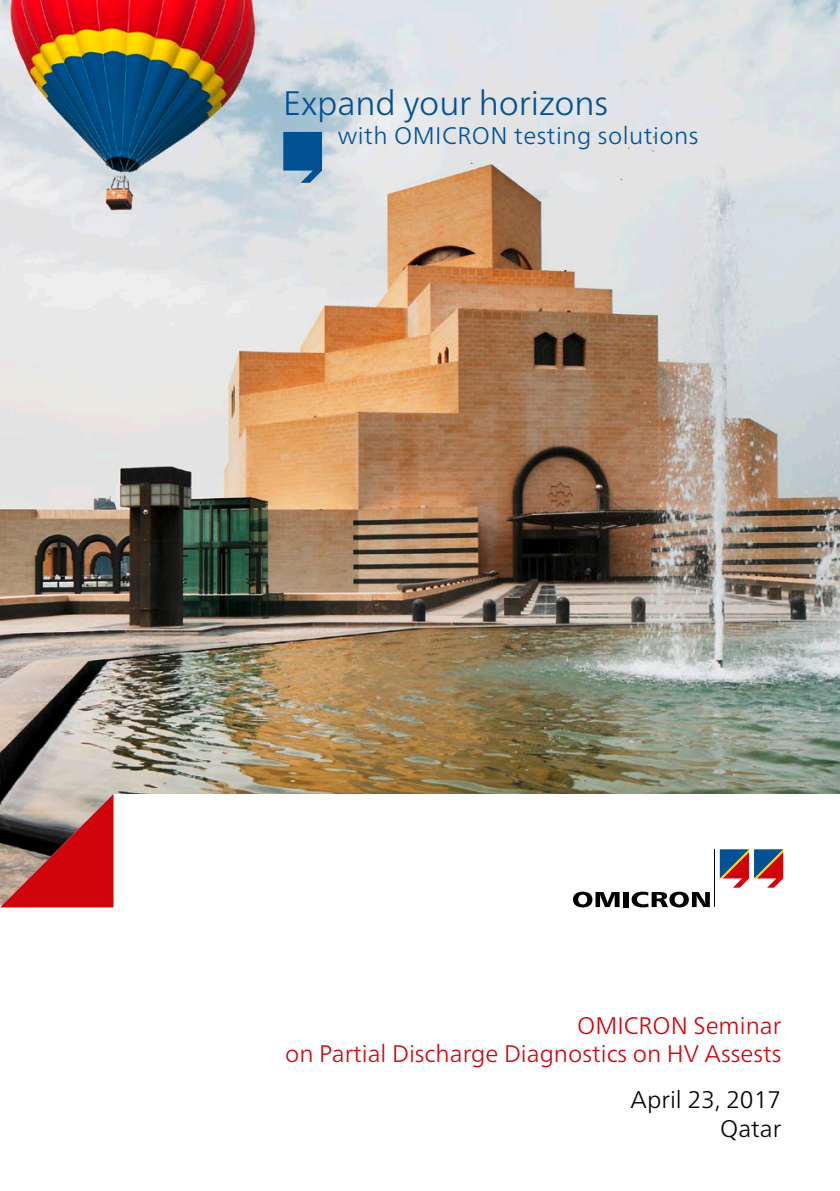
<style>
.page{position:relative;width:840px;height:1191px;background:#fff}
.page>*{position:absolute;margin:0;border:0;box-sizing:border-box;transform-origin:0 0}
.red{font:300 34px "Frutiger Neue LTW1 G";letter-spacing:-.005em;color:#005295}
.t1{font:300 24px/28.8px "Frutiger Neue LTW1 G";color:#d1040c;text-align:right}
.red-2{font:300 24px "Frutiger Neue LTW1 G";letter-spacing:.02em;color:#005295}
.t2{font:300 24px "Frutiger Neue LTW1 G";color:#000}
</style>
<div class="page">
<img style="left:0;top:0;width:839px;height:794px">
<svg style="left:0;top:794px;width:113px;height:113px;background:#ad4343"></svg>
<svg style="left:573px;top:891px;width:46px;height:16px"></svg>
<div style="left:623px;top:892px;width:5px;height:15px;background:#000"></div>
<svg style="left:631px;top:891px;width:78px;height:16px"></svg>
<hr style="left:714px;top:849px;width:1px;height:58px;background:#000">
<svg style="left:719px;top:849px;width:63px;height:38px"></svg>
<svg style="left:283px;top:132px;width:39px;height:51px;background:#256aa2"></svg>
<p class="red" style="left:283px;top:83px;width:326px">Expand your horizons</p>
<p class="red-2" style="left:337px;top:121px;width:362px">with OMICRON testing solutions</p>
<p class="t1" style="left:285px;top:1010px;width:497px">OMICRON Seminar<br>on Partial Discharge Diagnostics on HV Assests</p>
<p class="t2" style="left:630px;top:1085px;width:152px">April 23, 2017</p>
<p class="t2" style="left:719px;top:1114px;width:63px">Qatar</p>
</div>
